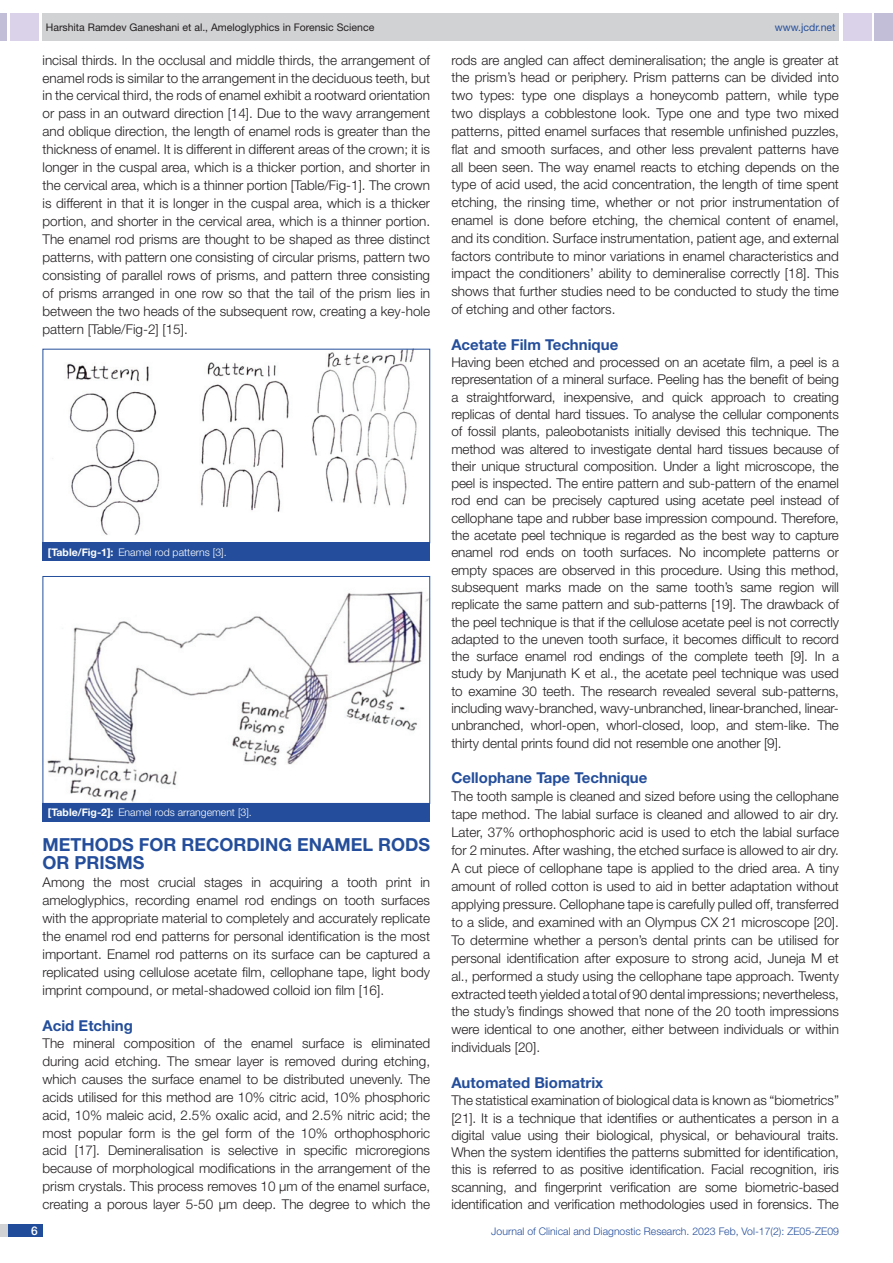
<style>
.page{position:relative;width:893px;height:1263px;background:#fff}
.page>*{position:absolute;margin:0;border:0;box-sizing:border-box;transform-origin:0 0}
.Heading{font:700 18px "Helvetica Neue";color:#244e9b}
.HEAD_2{font:700 15px "Helvetica Neue";color:#244e9b}
.Body_text{font:300 13.5px/17.9px "Helvetica Neue";color:#231f20;text-align:justify}
.t1{font:500 12px "Helvetica Neue";color:#fff}
.TABLE_FIG{font:300 10.5px "Helvetica Neue";color:#fff}
.t2{font:300 10.5px "Helvetica Neue";color:#244e9b}
.t3{font:10.5px "Helvetica Neue";color:#231f20}
.t4{font:10.5px "Helvetica Neue";color:#244e9b}
.s1{font-weight:700}
</style>
<div class="page">
<div style="left:0;top:13px;width:7px;height:28px;background:#c2bed7"></div>
<div style="left:10px;top:13px;width:29px;height:28px;background:#d9d2e8"></div>
<div style="left:43px;top:13px;width:796px;height:28px;background:#d1d2d4"></div>
<div style="left:875px;top:13px;width:18px;height:28px;background:#c2bed7"></div>
<div style="left:843px;top:13px;width:29px;height:28px;background:#d9d2e8"></div>
<div style="left:0;top:1224px;width:43px;height:13px;background:#d1d2d4"></div>
<div style="left:8px;top:1224px;width:35px;height:13px;background:#214c99"></div>
<img style="left:52px;top:351px;width:365px;height:184px">
<div style="left:43px;top:542px;width:387px;height:19px;background:#244e9b"></div>
<img style="left:47px;top:591px;width:381px;height:211px">
<div style="left:43px;top:576px;width:387px;height:228px;border:1px solid #244e9b"></div>
<div style="left:43px;top:803px;width:387px;height:18px;background:#244e9b"></div>
<p class="t3" style="left:46px;top:21px;width:330px">Harshita Ramdev Ganeshani et al., Ameloglyphics in Forensic Science</p>
<p class="t4" style="left:775px;top:21px;width:62px">www.jcdr.net</p>
<p class="Body_text" style="left:43px;top:51px;width:389px">incisal thirds. In the occlusal and middle thirds, the arrangement of enamel rods is similar to the arrangement in the deciduous teeth, but in the cervical third, the rods of enamel exhibit a rootward orientation or pass in an outward direction [14]. Due to the wavy arrangement and oblique direction, the length of enamel rods is greater than the thickness of enamel. It is different in different areas of the crown; it is longer in the cuspal area, which is a thicker portion, and shorter in the cervical area, which is a thinner portion [Table/Fig-1]. The crown is different in that it is longer in the cuspal area, which is a thicker portion, and shorter in the cervical area, which is a thinner portion.<br>The enamel rod prisms are thought to be shaped as three distinct patterns, with pattern one consisting of circular prisms, pattern two consisting of parallel rows of prisms, and pattern three consisting of prisms arranged in one row so that the tail of the prism lies in between the two heads of the subsequent row, creating a key-hole pattern [Table/Fig-2] [15].</p>
<p class="TABLE_FIG" style="left:48px;top:546px;width:180px"><span class="s1">[Table/Fig-1]:</span> Enamel rod patterns [3].</p>
<p class="TABLE_FIG" style="left:48px;top:806px;width:205px"><span class="s1">[Table/Fig-2]:</span> Enamel rods arrangement [3].</p>
<p class="Heading" style="left:43px;top:833px;width:177px">Methods for recordin</p>
<p class="Heading" style="left:278px;top:833px;width:45px">g enam</p>
<p class="Heading" style="left:351px;top:833px;width:42px">el rod</p>
<p class="Heading" style="left:418px;top:833px;width:13px">s</p>
<p class="Heading" style="left:43px;top:852px;width:104px">or prisms</p>
<p class="Body_text" style="left:43px;top:873px;width:389px">Among the most crucial stages in acquiring a tooth print in ameloglyphics, recording enamel rod endings on tooth surfaces with the appropriate material to completely and accurately replicate the enamel rod end patterns for personal identification is the most important. Enamel rod patterns on its surface can be captured a replicated using cellulose acetate film, cellophane tape, light body imprint compound, or metal-shadowed colloid ion film [16].</p>
<p class="HEAD_2" style="left:43px;top:1016px;width:92px">Acid Etching</p>
<p class="Body_text" style="left:43px;top:1034px;width:389px">The mineral composition of the enamel surface is eliminated during acid etching. The smear layer is removed during etching, which causes the surface enamel to be distributed unevenly. The acids utilised for this method are 10% citric acid, 10% phosphoric acid, 10% maleic acid, 2.5% oxalic acid, and 2.5% nitric acid; the most popular form is the gel form of the 10% orthophosphoric acid [17]. Demineralisation is selective in specific microregions because of morphological modifications in the arrangement of the prism crystals. This process removes 10 µm of the enamel surface, creating a porous layer 5-50 µm deep. The degree to which the</p>
<p class="Body_text" style="left:451px;top:51px;width:389px">rods are angled can affect demineralisation; the angle is greater at the prism’s head or periphery. Prism patterns can be divided into two types: type one displays a honeycomb pattern, while type two displays a cobblestone look. Type one and type two mixed patterns, pitted enamel surfaces that resemble unfinished puzzles, flat and smooth surfaces, and other less prevalent patterns have all been seen. The way enamel reacts to etching depends on the type of acid used, the acid concentration, the length of time spent etching, the rinsing time, whether or not prior instrumentation of enamel is done before etching, the chemical content of enamel, and its condition. Surface instrumentation, patient age, and external factors contribute to minor variations in enamel characteristics and impact the conditioners’ ability to demineralise correctly [18]. This shows that further studies need to be conducted to study the time of etching and other factors.</p>
<p class="HEAD_2" style="left:451px;top:335px;width:168px">Acetate Film Technique</p>
<p class="Body_text" style="left:451px;top:353px;width:389px;line-height:17.2px">Having been etched and processed on an acetate film, a peel is a representation of a mineral surface. Peeling has the benefit of being a straightforward, inexpensive, and quick approach to creating replicas of dental hard tissues. To analyse the cellular components of fossil plants, paleobotanists initially devised this technique. The method was altered to investigate dental hard tissues because of their unique structural composition. Under a light microscope, the peel is inspected. The entire pattern and sub-pattern of the enamel rod end can be precisely captured using acetate peel instead of cellophane tape and rubber base impression compound. Therefore, the acetate peel technique is regarded as the best way to capture enamel rod ends on tooth surfaces. No incomplete patterns or empty spaces are observed in this procedure. Using this method, subsequent marks made on the same tooth’s same region will replicate the same pattern and sub-patterns [19]. The drawback of the peel technique is that if the cellulose acetate peel is not correctly adapted to the uneven tooth surface, it becomes difficult to record the surface enamel rod endings of the complete teeth [9]. In a study by Manjunath K et al., the acetate peel technique was used to examine 30 teeth. The research revealed several sub-patterns, including wavy-branched, wavy-unbranched, linear-branched, linear&shy;unbranched, whorl-open, whorl-closed, loop, and stem-like. The thirty dental prints found did not resemble one another [9].</p>
<p class="HEAD_2" style="left:451px;top:769px;width:198px">Cellophane Tape Technique</p>
<p class="Body_text" style="left:451px;top:787px;width:389px">The tooth sample is cleaned and sized before using the cellophane tape method. The labial surface is cleaned and allowed to air dry.<br>Later, 37% orthophosphoric acid is used to etch the labial surface for 2 minutes. After washing, the etched surface is allowed to air dry.<br>A cut piece of cellophane tape is applied to the dried area. A tiny amount of rolled cotton is used to aid in better adaptation without applying pressure. Cellophane tape is carefully pulled off, transferred to a slide, and examined with an Olympus CX 21 microscope [20].<br>To determine whether a person’s dental prints can be utilised for personal identification after exposure to strong acid, Juneja M et al., performed a study using the cellophane tape approach. Twenty extracted teeth yielded a total of 90 dental impressions; nevertheless, the study’s findings showed that none of the 20 tooth impressions were identical to one another, either between individuals or within individuals [20].</p>
<p class="HEAD_2" style="left:451px;top:1073px;width:153px">Automated Biomatrix</p>
<p class="Body_text" style="left:451px;top:1091px;width:389px;line-height:17.2px">The statistical examination of biological data is known as “biometrics” [21]. It is a technique that identifies or authenticates a person in a digital value using their biological, physical, or behavioural traits.<br>When the system identifies the patterns submitted for identification, this is referred to as positive identification. Facial recognition, iris scanning, and fingerprint verification are some biometric-based identification and verification methodologies used in forensics. The</p>
<p class="t1" style="left:31px;top:1223px;width:8px">6</p>
<p class="t2" style="left:491px;top:1225px;width:349px">Journal of Clinical and Diagnostic Research. 2023 Feb, Vol-17(2): ZE05-ZE09</p>
</div>
